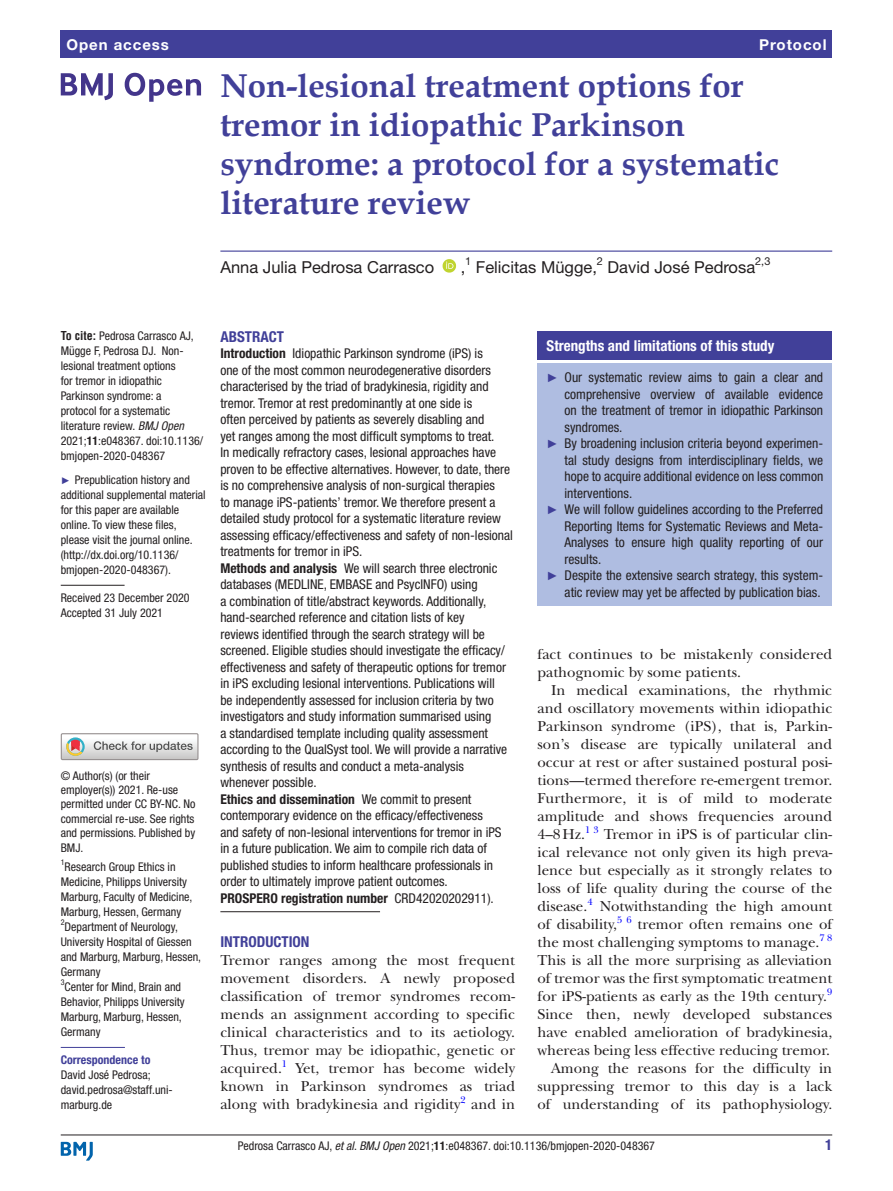
<style>
.page{position:relative;width:893px;height:1191px;background:#fff}
.page>*{position:absolute;margin:0;border:0;box-sizing:border-box;transform-origin:0 0}
.t1{font:700 33px/39px "Book Antiqua";color:#414099}
.t2{font:16.5px "Helvetica Neue LT Std";color:#231f20}
.t3{font:15px/18px "New Baskerville";color:#231f20;text-align:justify}
.t4{font:700 condensed 15px "Helvetica Neue LT Std";color:#fff}
.t5{font:700 condensed 15px "Helvetica Neue LT Std";color:#414099}
.t6{font:700 15px "Helvetica Neue LT Std";letter-spacing:.065em;color:#fff}
.t7{font:condensed 13.5px/16.5px "Helvetica Neue LT Std";color:#231f20}
.t8{font:condensed 12px/15px "Helvetica Neue LT Std";color:#231f20}
.t9{font:700 condensed 12px "Helvetica Neue LT Std";color:#414099}
.t10{font:10.95px "Helvetica Neue LT Std";color:#231f20}
.t11{font:9.9px "New Baskerville";color:#00f}
.t12{font:condensed 7.95px "Helvetica Neue LT Std";color:#231f20}
.s1{font-family:"Helvetica LT Std";font-weight:700}
.s2{font-style:italic}
.s3{font-weight:700}
.s4{font-family:"Arial";font-stretch:normal;font-size:9.75px;color:#414099}
.s5{font-family:"Arial";font-stretch:normal;font-size:12px;color:#414099}
</style>
<div class="page">
<hr style="left:61px;top:1134px;width:771px;height:1px;background:#231f20">
<svg style="left:61px;top:1141px;width:32px;height:19px"></svg>
<div style="left:61px;top:31px;width:771px;height:27px;background:#414099"></div>
<hr style="left:220px;top:250px;width:612px;height:2px;background:#414099">
<svg style="left:443px;top:259px;width:13px;height:14px"></svg>
<hr style="left:61px;top:585px;width:64px;height:1px;background:#231f20">
<hr style="left:61px;top:1047px;width:64px;height:1px;background:#414099">
<svg style="left:61px;top:73px;width:52px;height:27px"></svg>
<svg style="left:125px;top:73px;width:76px;height:29px"></svg>
<div style="left:61px;top:733px;width:138px;height:27px;border:1px solid #969090"></div>
<svg style="left:61px;top:733px;width:137px;height:26px"></svg>
<hr style="left:220px;top:911px;width:160px;height:1px;background:#231f20">
<div style="left:538px;top:331px;width:294px;height:29px;background:#414099"></div>
<div style="left:538px;top:364px;width:294px;height:242px;background:#afbde1"></div>
<p class="t6" style="left:66px;top:35px;width:104px">Open access</p>
<p class="t6" style="left:759px;top:35px;width:69px">Protocol</p>
<h1 class="t1" style="left:220px;top:66px;width:561px">Non-lesional treatment options for tremor in idiopathic Parkinson syndrome: a protocol for a systematic literature review</h1>
<p class="t2" style="left:220px;top:257px;width:215px">Anna Julia Pedrosa Carrasco</p>
<p class="t10" style="left:465px;top:255px;width:8px">1</p>
<p class="t2" style="left:476px;top:257px;width:123px">Felicitas Mügge,</p>
<p class="t10" style="left:597px;top:255px;width:8px">2</p>
<p class="t2" style="left:608px;top:257px;width:149px">David José Pedrosa</p>
<p class="t10" style="left:755px;top:255px;width:17px">2,3</p>
<p class="t2" style="left:461px;top:257px;width:6px">,</p>
<p class="t8" style="left:61px;top:328px;width:144px"><span class="s1">To cite:</span> Pedrosa Carrasco AJ,<br>Mügge F, Pedrosa DJ. Non&shy;lesional treatment options<br>for tremor in idiopathic<br>Parkinson syndrome: a<br>protocol for a systematic literature review. <span class="s2">BMJ Open<br></span>2021;<span class="s3">11</span>:e048367. doi:10.1136/ bmjopen-2020-048367</p>
<p class="t8" style="left:61px;top:472px;width:146px"><span class="s4">►</span> Prepublication history and additional supplemental material for this paper are available online. To view these files, please visit the journal online. (http://dx.doi.org/10.1136/ bmjopen-2020-048367).</p>
<p class="t8" style="left:61px;top:590px;width:130px">Received 23 December 2020<br>Accepted 31 July 2021</p>
<p class="t8" style="left:61px;top:768px;width:136px;line-height:14.4px">© Author(s) (or their employer(s)) 2021. Re-use permitted under CC BY-NC. No commercial re-use. See rights and permissions. Published by<br>BMJ.</p>
<p class="t12" style="left:61px;top:858px;width:5px">1</p>
<p class="t8" style="left:61px;top:859px;width:133px;text-indent:4px">Research Group Ethics in<br>Medicine, Philipps University<br>Marburg, Faculty of Medicine,<br>Marburg, Hessen, Germany</p>
<p class="t12" style="left:61px;top:918px;width:5px">2</p>
<p class="t8" style="left:61px;top:919px;width:142px;text-indent:4px">Department of Neurology,<br>University Hospital of Giessen and Marburg, Marburg, Hessen,<br>Germany</p>
<p class="t12" style="left:61px;top:978px;width:5px">3</p>
<p class="t8" style="left:61px;top:979px;width:126px;text-indent:4px">Center for Mind, Brain and<br>Behavior, Philipps University<br>Marburg, Marburg, Hessen,<br>Germany</p>
<p class="t9" style="left:61px;top:1052px;width:91px">Correspondence to</p>
<p class="t8" style="left:61px;top:1067px;width:114px">David José Pedrosa; david.pedrosa@staff.uni&shy;marburg.de</p>
<p class="t5" style="left:220px;top:327px;width:65px">ABSTRACT</p>
<p class="t7" style="left:220px;top:345px;width:294px"><span class="s3">Introduction</span> Idiopathic Parkinson syndrome (iPS) is<br>one of the most common neurodegenerative disorders characterised by the triad of bradykinesia, rigidity and tremor. Tremor at rest predominantly at one side is<br>often perceived by patients as severely disabling and<br>yet ranges among the most difficult symptoms to treat.<br>In medically refractory cases, lesional approaches have proven to be effective alternatives. However, to date, there is no comprehensive analysis of non-surgical therapies<br>to manage iPS-patients’ tremor. We therefore present a detailed study protocol for a systematic literature review assessing efficacy/effectiveness and safety of non-lesional treatments for tremor in iPS.<br><span class="s3">Methods and analysis</span> We will search three electronic databases (MEDLINE, EMBASE and PsycINFO) using<br>a combination of title/abstract keywords. Additionally, hand-searched reference and citation lists of key<br>reviews identified through the search strategy will be screened. Eligible studies should investigate the efficacy/ effectiveness and safety of therapeutic options for tremor in iPS excluding lesional interventions. Publications will<br>be independently assessed for inclusion criteria by two investigators and study information summarised using<br>a standardised template including quality assessment according to the QualSyst tool. We will provide a narrative synthesis of results and conduct a meta-analysis whenever possible.<br><span class="s3">Ethics and dissemination</span> We commit to present contemporary evidence on the efficacy/effectiveness<br>and safety of non-lesional interventions for tremor in iPS in a future publication. We aim to compile rich data of published studies to inform healthcare professionals in order to ultimately improve patient outcomes.<br><span class="s3">PROSPERO registration number</span> CRD42020202911).</p>
<p class="t5" style="left:220px;top:933px;width:91px">INTRODUCTION</p>
<p class="t3" style="left:220px;top:951px;width:296px">Tremor ranges among the most frequent movement disorders. A newly proposed classification of tremor syndromes recom&shy;mends an assignment according to specific clinical characteristics and to its aetiology.<br>Thus, tremor may be idiopathic, genetic or acquired.</p>
<p class="t11" style="left:282px;top:1057px;width:7px">1</p>
<p class="t3" style="left:220px;top:1059px;width:296px;text-indent:76px">Yet, tremor has become widely known in Parkinson syndromes as triad along with bradykinesia and rigidity<sup>2</sup> and in</p>
<p class="t4" style="left:547px;top:336px;width:229px">Strengths and limitations of this study</p>
<p class="t7" style="left:547px;top:369px;width:278px"><span class="s5">►</span> Our systematic review aims to gain a clear and</p>
<p class="t7" style="left:565px;top:386px;width:260px">comprehensive overview of available evidence</p>
<p class="t7" style="left:565px;top:402px;width:260px">on the treatment of tremor in idiopathic Parkinson</p>
<p class="t7" style="left:565px;top:419px;width:59px">syndromes.</p>
<p class="t7" style="left:547px;top:435px;width:278px"><span class="s5">►</span> By broadening inclusion criteria beyond experimen-</p>
<p class="t7" style="left:565px;top:452px;width:260px">tal study designs from interdisciplinary fields, we</p>
<p class="t7" style="left:565px;top:468px;width:260px">hope to acquire additional evidence on less common</p>
<p class="t7" style="left:565px;top:485px;width:69px">interventions.</p>
<p class="t7" style="left:547px;top:501px;width:278px"><span class="s5">►</span> We will follow guidelines according to the Preferred</p>
<p class="t7" style="left:565px;top:518px;width:260px">Reporting Items for Systematic Reviews and Meta-</p>
<p class="t7" style="left:565px;top:534px;width:260px">Analyses to ensure high quality reporting of our</p>
<p class="t7" style="left:565px;top:551px;width:38px">results.</p>
<p class="t7" style="left:547px;top:567px;width:278px"><span class="s5">►</span> Despite the extensive search strategy, this system-</p>
<p class="t7" style="left:565px;top:584px;width:258px">atic review may yet be affected by publication bias.</p>
<p class="t3" style="left:538px;top:645px;width:296px">fact continues to be mistakenly considered pathognomic by some patients.</p>
<p class="t3" style="left:538px;top:681px;width:296px;text-indent:14px">In medical examinations, the rhythmic and oscillatory movements within idiopathic Parkinson syndrome (iPS), that is, Parkin&shy;son’s disease are typically unilateral and occur at rest or after sustained postural posi&shy;tions—termed therefore re-emergent tremor.<br>Furthermore, it is of mild to moderate amplitude and shows frequencies around 4–8Hz.<sup>1</sup> <sup>3</sup> Tremor in iPS is of particular clin&shy;ical relevance not only given its high preva&shy;lence but especially as it strongly relates to loss of life quality during the course of the disease.</p>
<p class="t11" style="left:587px;top:895px;width:7px">4</p>
<p class="t3" style="left:538px;top:897px;width:296px;text-indent:62px">Notwithstanding the high amount of disability,</p>
<p class="t11" style="left:617px;top:913px;width:16px">5 6</p>
<p class="t3" style="left:538px;top:915px;width:296px;text-indent:100px">tremor often remains one of the most challenging symptoms to manage.</p>
<p class="t11" style="left:819px;top:931px;width:14px">7 8</p>
<p class="t3" style="left:538px;top:951px;width:296px">This is all the more surprising as alleviation of tremor was the first symptomatic treatment for iPS-patients as early as the 19th century.</p>
<p class="t11" style="left:827px;top:985px;width:7px">9</p>
<p class="t3" style="left:538px;top:1005px;width:296px;text-align:right">Since then, newly developed substances have enabled amelioration of bradykinesia, whereas being less effective reducing tremor.<br>Among the reasons for the difficulty in suppressing tremor to this day is a lack of understanding of its pathophysiology.</p>
<p class="t8" style="left:238px;top:1137px;width:419px">Pedrosa Carrasco AJ, <span class="s2">et al</span>. <span class="s2">BMJ Open</span> 2021;<span class="s3">11</span>:e048367. doi:10.1136/bmjopen-2020-048367</p>
<p class="t5" style="left:825px;top:1135px;width:9px">1</p>
</div>
